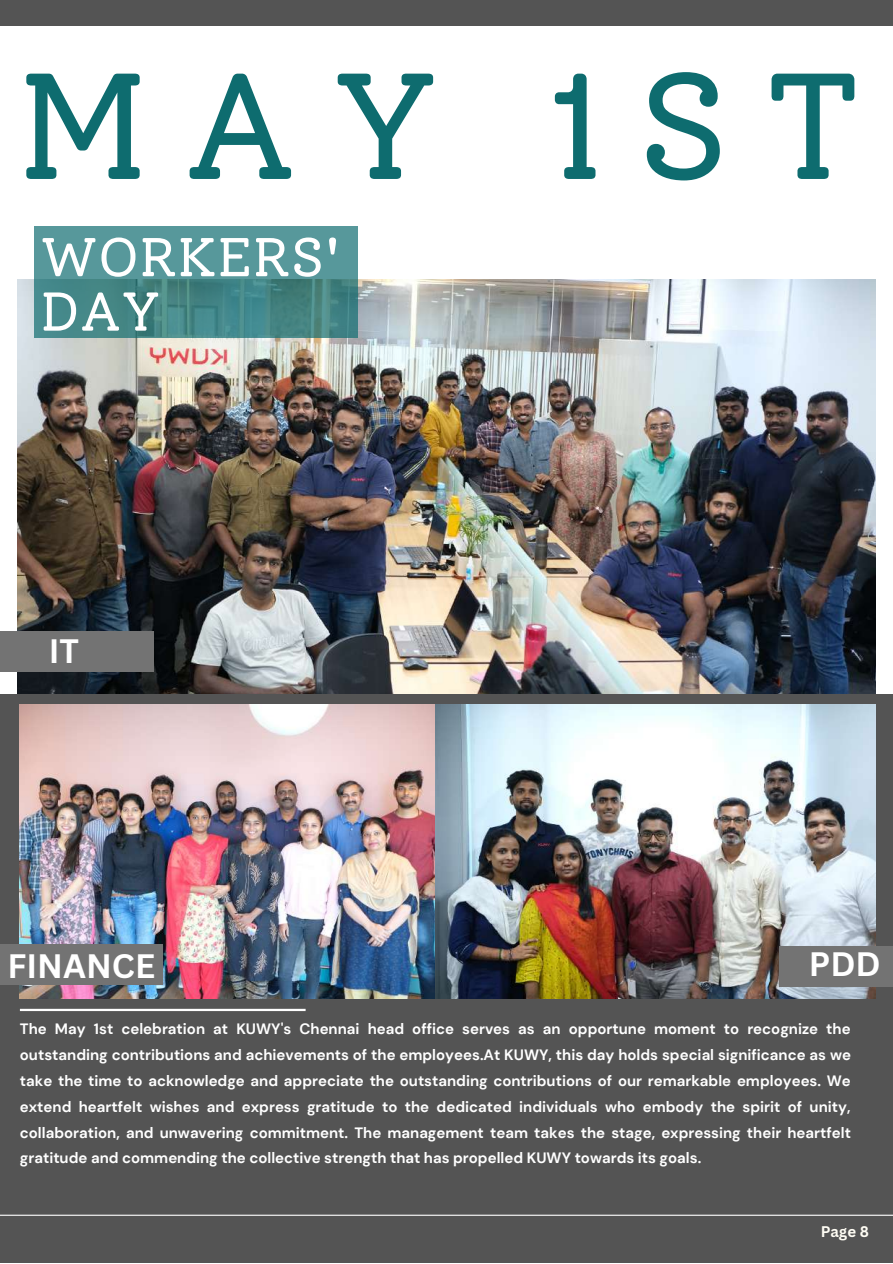
<style>
.page{position:relative;width:893px;height:1264px;background:#fff}
.page>*{position:absolute;margin:0;border:0;box-sizing:border-box;transform-origin:0 0}
.t1{font:150.45px "Solway";letter-spacing:.225em;color:#0e6c6f}
.t2{font:54.6px/54.4px "Solway";color:#fff}
.t3{font:700 33px "Canva Sans";color:#fff}
.t4{font:700 15px/25.8px "DM Sans";color:#fff;text-align:justify}
.t5{font:700 15px "Canva Sans";color:#fffdf4}
</style>
<div class="page">
<img style="left:17px;top:279px;width:858px;height:415px">
<div style="left:0;top:694px;width:892px;height:568px;background:#545454"></div>
<div style="left:0;top:0;width:892px;height:25px;background:#545454"></div>
<hr style="left:0;top:1214px;width:892px;height:1px;background:#fff">
<hr style="left:20px;top:1008px;width:285px;height:3px;background:#fff">
<svg style="left:34px;top:226px;width:324px;height:111px;background:#4d8e8f"></svg>
<img style="left:20px;top:704px;width:855px;height:294px">
<div style="left:0;top:631px;width:154px;height:41px;background:#737373"></div>
<div style="left:0;top:944px;width:162px;height:40px;background:#737373"></div>
<div style="left:779px;top:945px;width:113px;height:41px;background:#737373"></div>
<h1 class="t1" style="left:17px;top:36px;width:846px">MAY 1ST</h1>
<h2 class="t2" style="left:40px;top:230px;width:302px">WORKERS'<br>DAY</h2>
<h3 class="t3" style="left:49px;top:627px;width:32px">IT</h3>
<h3 class="t3" style="left:7px;top:942px;width:149px">FINANCE</h3>
<h3 class="t3" style="left:808px;top:941px;width:73px">PDD</h3>
<p class="t4" style="left:20px;top:1016px;width:832px">The May 1st celebration at KUWY's Chennai head office serves as an opportune moment to recognize the outstanding contributions and achievements of the employees.At KUWY, this day holds special significance as we take the time to acknowledge and appreciate the outstanding contributions of our remarkable employees. We extend heartfelt wishes and express gratitude to the dedicated individuals who embody the spirit of unity, collaboration, and unwavering commitment. The management team takes the stage, expressing their heartfelt gratitude and commending the collective strength that has propelled KUWY towards its goals.</p>
<p class="t5" style="left:820px;top:1220px;width:50px">Page 8</p>
</div>
